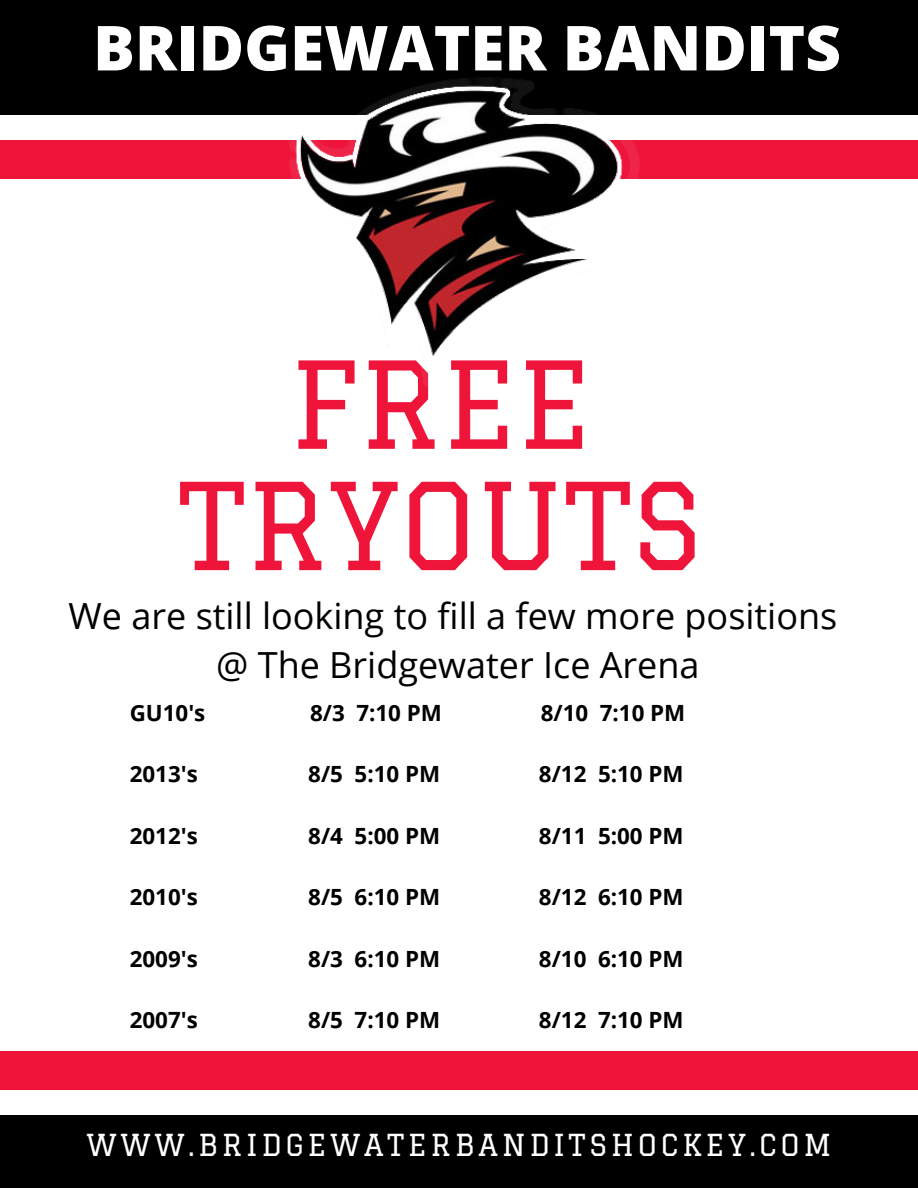
<style>
.page{position:relative;width:918px;height:1188px;background:#fff}
.page>*{position:absolute;margin:0;border:0;box-sizing:border-box;transform-origin:0 0}
.t1{font:117.9px/121.4px "Graduate";color:#ee143a;text-align:center}
.t2{font:800 62.1px "Open Sans";color:#fff}
.t3{font:36px/49.5px "Open Sans";color:#000;text-align:center}
.t4{font:29.7px "Graduate";letter-spacing:.12em;color:#fff}
.t5{font:700 22.35px "Open Sans";color:#000}
</style>
<div class="page">
<div style="left:0;top:1115px;width:918px;height:73px;background:#000"></div>
<div style="left:0;top:1051px;width:918px;height:38px;background:#ee143a"></div>
<div style="left:0;top:0;width:918px;height:115px;background:#000"></div>
<div style="left:0;top:140px;width:918px;height:38px;background:#ee143a"></div>
<img style="left:253px;top:77px;width:410px;height:279px">
<h2 class="t2" style="left:93px;top:4px;width:749px">BRIDGEWATER BANDITS</h2>
<h1 class="t1" style="left:178px;top:343px;width:527px">FREE<br>TRYOUTS</h1>
<h3 class="t3" style="left:69px;top:590px;width:770px">We are still looking to fill a few more positions @ The Bridgewater Ice Arena</h3>
<p class="t5" style="left:130px;top:697px;width:77px">GU10's</p>
<p class="t5" style="left:310px;top:697px;width:133px">8/3 7:10 PM</p>
<p class="t5" style="left:541px;top:697px;width:146px">8/10 7:10 PM</p>
<p class="t5" style="left:130px;top:759px;width:70px">2013's</p>
<p class="t5" style="left:308px;top:759px;width:133px">8/5 5:10 PM</p>
<p class="t5" style="left:539px;top:759px;width:146px">8/12 5:10 PM</p>
<p class="t5" style="left:130px;top:820px;width:70px">2012's</p>
<p class="t5" style="left:308px;top:820px;width:133px">8/4 5:00 PM</p>
<p class="t5" style="left:539px;top:820px;width:146px">8/11 5:00 PM</p>
<p class="t5" style="left:130px;top:882px;width:70px">2010's</p>
<p class="t5" style="left:308px;top:882px;width:133px">8/5 6:10 PM</p>
<p class="t5" style="left:539px;top:882px;width:146px">8/12 6:10 PM</p>
<p class="t5" style="left:130px;top:943px;width:70px">2009's</p>
<p class="t5" style="left:308px;top:943px;width:133px">8/3 6:10 PM</p>
<p class="t5" style="left:539px;top:943px;width:146px">8/10 6:10 PM</p>
<p class="t5" style="left:130px;top:1005px;width:70px">2007's</p>
<p class="t5" style="left:308px;top:1005px;width:133px">8/5 7:10 PM</p>
<p class="t5" style="left:539px;top:1005px;width:146px">8/12 7:10 PM</p>
<h3 class="t4" style="left:86px;top:1128px;width:747px">WWW.BRIDGEWATERBANDITSHOCKEY.COM</h3>
</div>
